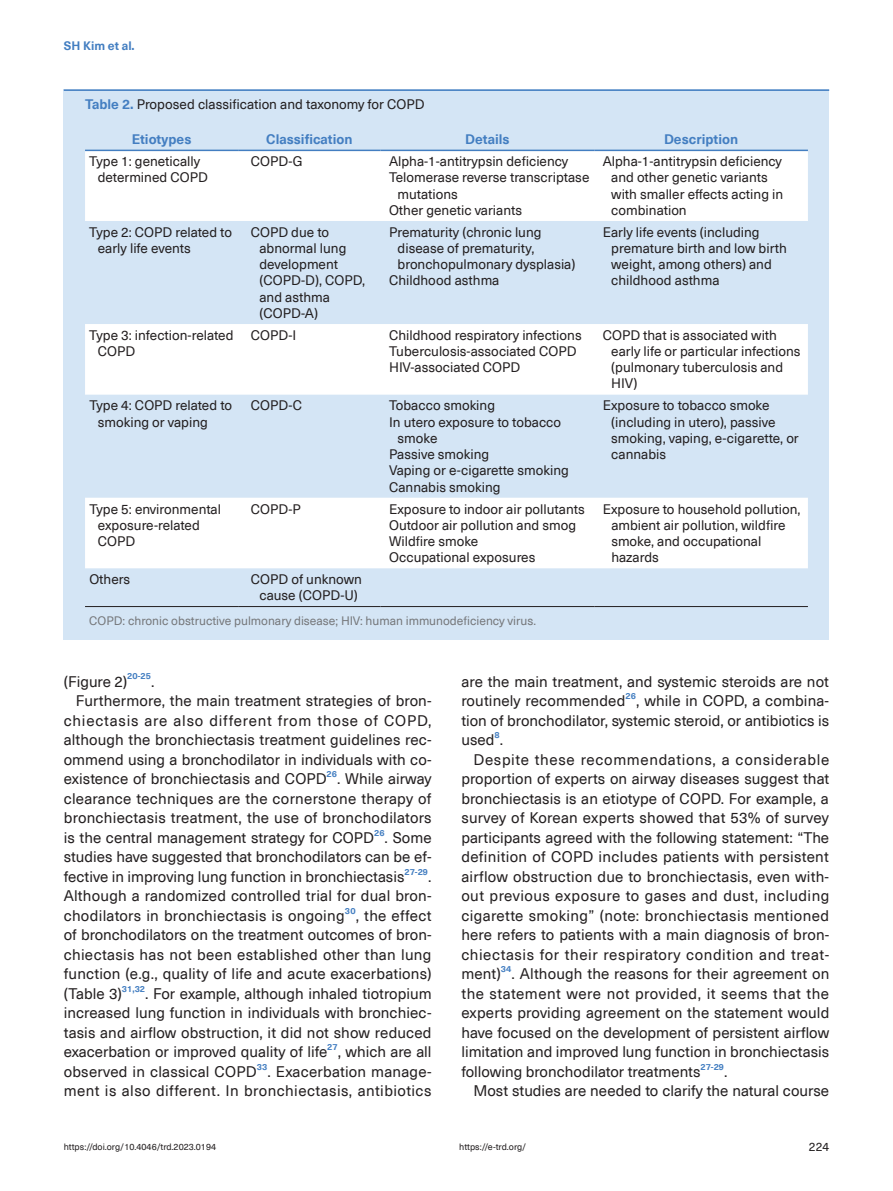
<style>
.page{position:relative;width:893px;height:1191px;background:#fff}
.page>*{position:absolute;margin:0;border:0;box-sizing:border-box;transform-origin:0 0}
.t1{font:15px/19.5px "Neue Haas Unica Pro";letter-spacing:.005em;color:#231f20;text-align:justify}
.t2{font:15px/19.5px "Neue Haas Unica Pro";letter-spacing:.03em;color:#231f20;text-align:right}
.t3{font:15px "Neue Haas Unica Pro";letter-spacing:.05em;color:#231f20}
.t4{font:13.5px/16.2px "Neue Haas Unica Pro";color:#231f20}
.t5{font:700 13.5px "Neue Haas Unica Pro";color:#437ec1}
.t6{font:12px "Neue Haas Unica Pro";color:#76787b}
.t7{font:700 12px "Neue Haas Unica Pro";color:#437ec1}
.t8{font:12px "Neue Haas Unica Pro";color:#231f20}
.t9{font:9px "Neue Haas Unica Pro";color:#231f20}
.t10{font:700 8.7px "Neue Haas Unica Pro";color:#437ec1}
.s1{font-weight:700;color:#437ec1}
</style>
<div class="page">
<div style="left:64px;top:89px;width:765px;height:551px;background:#d4e5f5"></div>
<hr style="left:64px;top:89px;width:765px;height:2px;background:#437ec1">
<svg style="left:85px;top:151px;width:723px;height:417px;fill:#fdfdfe"></svg>
<hr style="left:85px;top:150px;width:153px;height:1px;background:#437ec1">
<hr style="left:238px;top:150px;width:143px;height:1px;background:#437ec1">
<hr style="left:381px;top:150px;width:213px;height:1px;background:#437ec1">
<hr style="left:594px;top:150px;width:214px;height:1px;background:#437ec1">
<hr style="left:85px;top:606px;width:153px;height:1px;background:#231f20">
<hr style="left:238px;top:606px;width:143px;height:1px;background:#231f20">
<hr style="left:381px;top:606px;width:213px;height:1px;background:#231f20">
<hr style="left:594px;top:606px;width:214px;height:1px;background:#231f20">
<p class="t7" style="left:64px;top:38px;width:72px">SH Kim et al.</p>
<p class="t4" style="left:85px;top:97px;width:341px"><span class="s1">Table 2.</span> Proposed classification and taxonomy for COPD</p>
<p class="t5" style="left:132px;top:131px;width:61px">Etiotypes</p>
<p class="t5" style="left:266px;top:131px;width:88px">Classification</p>
<p class="t5" style="left:465px;top:131px;width:46px">Details</p>
<p class="t5" style="left:664px;top:131px;width:76px">Description</p>
<p class="t4" style="left:98px;top:153px;width:111px;text-indent:-9px">Type 1: genetically determined COPD</p>
<p class="t4" style="left:251px;top:153px;width:53px">COPD-G</p>
<p class="t4" style="left:389px;top:153px;width:181px">Alpha-1-antitrypsin deficiency</p>
<p class="t4" style="left:611px;top:153px;width:173px;text-indent:-9px">Alpha-1-antitrypsin deficiency and other genetic variants with smaller effects acting in combination</p>
<p class="t4" style="left:389px;top:170px;width:202px">Telomerase reverse transcriptase</p>
<p class="t4" style="left:398px;top:186px;width:62px">mutations</p>
<p class="t4" style="left:389px;top:202px;width:134px">Other genetic variants</p>
<p class="t4" style="left:98px;top:224px;width:136px;text-indent:-9px">Type 2: COPD related to early life events</p>
<p class="t4" style="left:259px;top:224px;width:107px;text-indent:-9px">COPD due to abnormal lung development (COPD-D), COPD, and asthma (COPD-A)</p>
<p class="t4" style="left:389px;top:224px;width:154px">Prematurity (chronic lung</p>
<p class="t4" style="left:398px;top:240px;width:138px">disease of prematurity,</p>
<p class="t4" style="left:398px;top:256px;width:179px">bronchopulmonary dysplasia)</p>
<p class="t4" style="left:389px;top:273px;width:112px">Childhood asthma</p>
<p class="t4" style="left:611px;top:224px;width:177px;text-indent:-9px">Early life events (including premature birth and low birth weight, among others) and childhood asthma</p>
<p class="t4" style="left:98px;top:327px;width:137px;text-indent:-9px">Type 3: infection-related<br>COPD</p>
<p class="t4" style="left:251px;top:327px;width:47px">COPD-I</p>
<p class="t4" style="left:389px;top:327px;width:194px">Childhood respiratory infections<br>Tuberculosis-associated COPD<br>HIV-associated COPD</p>
<p class="t4" style="left:611px;top:327px;width:191px;text-indent:-9px">COPD that is associated with early life or particular infections (pulmonary tuberculosis and<br>HIV)</p>
<p class="t4" style="left:98px;top:398px;width:136px;text-indent:-9px">Type 4: COPD related to smoking or vaping</p>
<p class="t4" style="left:251px;top:398px;width:53px">COPD-C</p>
<p class="t4" style="left:389px;top:398px;width:107px">Tobacco smoking</p>
<p class="t4" style="left:611px;top:398px;width:189px;text-indent:-9px">Exposure to tobacco smoke (including in utero), passive smoking, vaping, e-cigarette, or cannabis</p>
<p class="t4" style="left:389px;top:414px;width:174px">In utero exposure to tobacco</p>
<p class="t4" style="left:398px;top:430px;width:41px">smoke</p>
<p class="t4" style="left:389px;top:446px;width:102px">Passive smoking</p>
<p class="t4" style="left:389px;top:462px;width:181px">Vaping or e-cigarette smoking</p>
<p class="t4" style="left:389px;top:479px;width:113px">Cannabis smoking</p>
<p class="t4" style="left:98px;top:501px;width:125px;text-indent:-9px">Type 5: environmental exposure-related<br>COPD</p>
<p class="t4" style="left:251px;top:501px;width:51px">COPD-P</p>
<p class="t4" style="left:389px;top:501px;width:197px">Exposure to indoor air pollutants<br>Outdoor air pollution and smog<br>Wildfire smoke<br>Occupational exposures</p>
<p class="t4" style="left:611px;top:501px;width:191px;text-indent:-9px">Exposure to household pollution, ambient air pollution, wildfire smoke, and occupational hazards</p>
<p class="t4" style="left:89px;top:571px;width:42px">Others</p>
<p class="t4" style="left:251px;top:571px;width:112px;text-align:center">COPD of unknown cause (COPD-U)</p>
<p class="t6" style="left:89px;top:614px;width:448px">COPD: chronic obstructive pulmonary disease; HIV: human immunodeficiency virus.</p>
<p class="t1" style="left:64px;top:672px;width:65px">(Figure 2)</p>
<p class="t10" style="left:127px;top:671px;width:25px">20-25</p>
<p class="t1" style="left:151px;top:672px;width:5px">.</p>
<p class="t1" style="left:76px;top:691px;width:357px">Furthermore, the main treatment strategies of bron-</p>
<p class="t3" style="left:64px;top:711px;width:369px">chiectasis are also different from those of COPD,</p>
<p class="t1" style="left:64px;top:730px;width:369px">although the bronchiectasis treatment guidelines rec-</p>
<p class="t1" style="left:64px;top:750px;width:369px">ommend using a bronchodilator in individuals with co-</p>
<p class="t1" style="left:64px;top:769px;width:264px">existence of bronchiectasis and COPD</p>
<p class="t10" style="left:327px;top:768px;width:12px">26</p>
<p class="t1" style="left:64px;top:769px;width:369px;text-indent:273px">. While airway clearance techniques are the cornerstone therapy of bronchiectasis treatment, the use of bronchodilators is the central management strategy for COPD</p>
<p class="t10" style="left:374px;top:827px;width:12px">26</p>
<p class="t1" style="left:64px;top:828px;width:369px;text-indent:321px">. Some studies have suggested that bronchodilators can be ef&shy;fective in improving lung function in bronchiectasis</p>
<p class="t10" style="left:404px;top:866px;width:25px">27-29</p>
<p class="t1" style="left:64px;top:867px;width:369px;text-indent:364px">.<br>Although a randomized controlled trial for dual bron&shy;chodilators in bronchiectasis is ongoing</p>
<p class="t10" style="left:345px;top:905px;width:12px">30</p>
<p class="t1" style="left:64px;top:906px;width:369px;text-indent:292px">, the effect of bronchodilators on the treatment outcomes of bron&shy;chiectasis has not been established other than lung function (e.g., quality of life and acute exacerbations) (Table 3)</p>
<p class="t10" style="left:122px;top:983px;width:25px">31,32</p>
<p class="t1" style="left:64px;top:984px;width:369px;text-indent:81px">. For example, although inhaled tiotropium increased lung function in individuals with bronchiec&shy;tasis and airflow obstruction, it did not show reduced exacerbation or improved quality of life</p>
<p class="t10" style="left:327px;top:1041px;width:12px">27</p>
<p class="t1" style="left:338px;top:1042px;width:95px">, which are all</p>
<p class="t1" style="left:64px;top:1062px;width:194px">observed in classical COPD</p>
<p class="t10" style="left:257px;top:1061px;width:12px">33</p>
<p class="t2" style="left:64px;top:1062px;width:369px">. Exacerbation manage-<br>ment is also different. In bronchiectasis, antibiotics</p>
<p class="t1" style="left:461px;top:672px;width:369px">are the main treatment, and systemic steroids are not routinely recommended</p>
<p class="t10" style="left:626px;top:690px;width:12px">26</p>
<p class="t1" style="left:461px;top:691px;width:369px;text-indent:175px">, while in COPD, a combina&shy;tion of bronchodilator, systemic steroid, or antibiotics is used .</p>
<p class="t10" style="left:495px;top:729px;width:7px">8</p>
<p class="t1" style="left:461px;top:750px;width:369px;text-indent:12px">Despite these recommendations, a considerable proportion of experts on airway diseases suggest that bronchiectasis is an etiotype of COPD. For example, a survey of Korean experts showed that 53% of survey participants agreed with the following statement: “The definition of COPD includes patients with persistent airflow obstruction due to bronchiectasis, even with&shy;out previous exposure to gases and dust, including cigarette smoking” (note: bronchiectasis mentioned here refers to patients with a main diagnosis of bron&shy;chiectasis for their respiratory condition and treat&shy;ment)</p>
<p class="t10" style="left:501px;top:963px;width:12px">34</p>
<p class="t1" style="left:461px;top:964px;width:369px;text-indent:50px">. Although the reasons for their agreement on the statement were not provided, it seems that the experts providing agreement on the statement would have focused on the development of persistent airflow limitation and improved lung function in bronchiectasis following bronchodilator treatments</p>
<p class="t10" style="left:700px;top:1061px;width:25px">27-29</p>
<p class="t1" style="left:473px;top:1062px;width:357px;text-indent:251px">.<br>Most studies are needed to clarify the natural course</p>
<p class="t9" style="left:64px;top:1141px;width:154px">https://doi.org/10.4046/trd.2023.0194</p>
<p class="t9" style="left:459px;top:1141px;width:69px">https://e-trd.org/</p>
<p class="t8" style="left:809px;top:1139px;width:22px">224</p>
</div>
